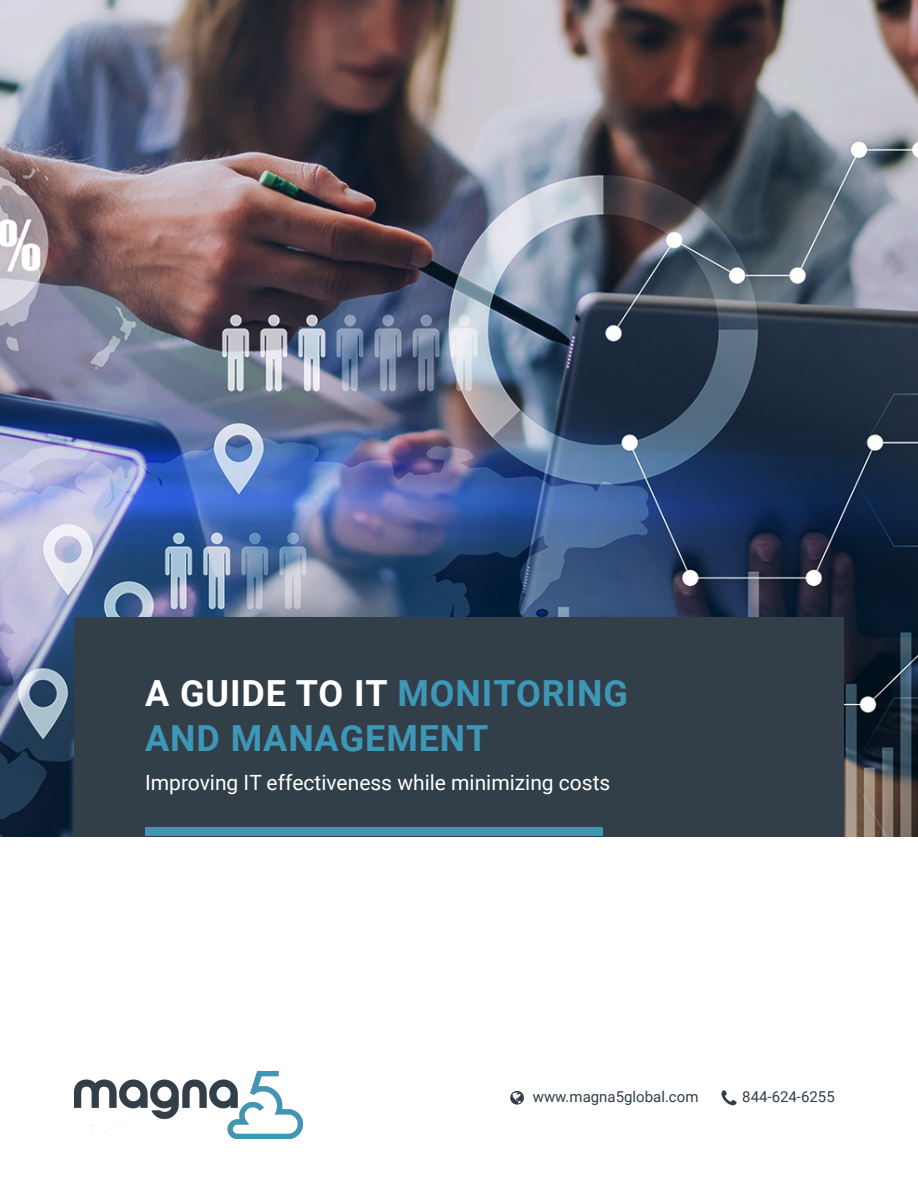
<style>
.page{position:relative;width:918px;height:1188px;background:#fff}
.page>*{position:absolute;margin:0;border:0;box-sizing:border-box;transform-origin:0 0}
.t1{font:700 36px/45px "Roboto";letter-spacing:.025em;color:#3e97b6}
.t2{font:21px "Roboto";color:#fff}
.t3{font:15px "Roboto";color:#323e48}
.s1{color:#fff}
</style>
<div class="page">
<img style="left:0;top:0;width:918px;height:836px">
<img style="left:74px;top:1072px;width:229px;height:67px">
<div style="left:74px;top:617px;width:770px;height:219px;background:#323e48"></div>
<div style="left:145px;top:828px;width:457px;height:8px;background:#3e96b5"></div>
<svg style="left:721px;top:1090px;width:16px;height:15px"></svg>
<svg style="left:510px;top:1091px;width:14px;height:14px"></svg>
<h1 class="t1" style="left:145px;top:669px;width:484px"><span class="s1">A GUIDE TO IT</span> MONITORING<br>AND MANAGEMENT</h1>
<p class="t2" style="left:145px;top:768px;width:467px">Improving IT effectiveness while minimizing costs</p>
<p class="t3" style="left:533px;top:1086px;width:167px">www.magna5global.com</p>
<p class="t3" style="left:742px;top:1086px;width:94px">844-624-6255</p>
</div>
